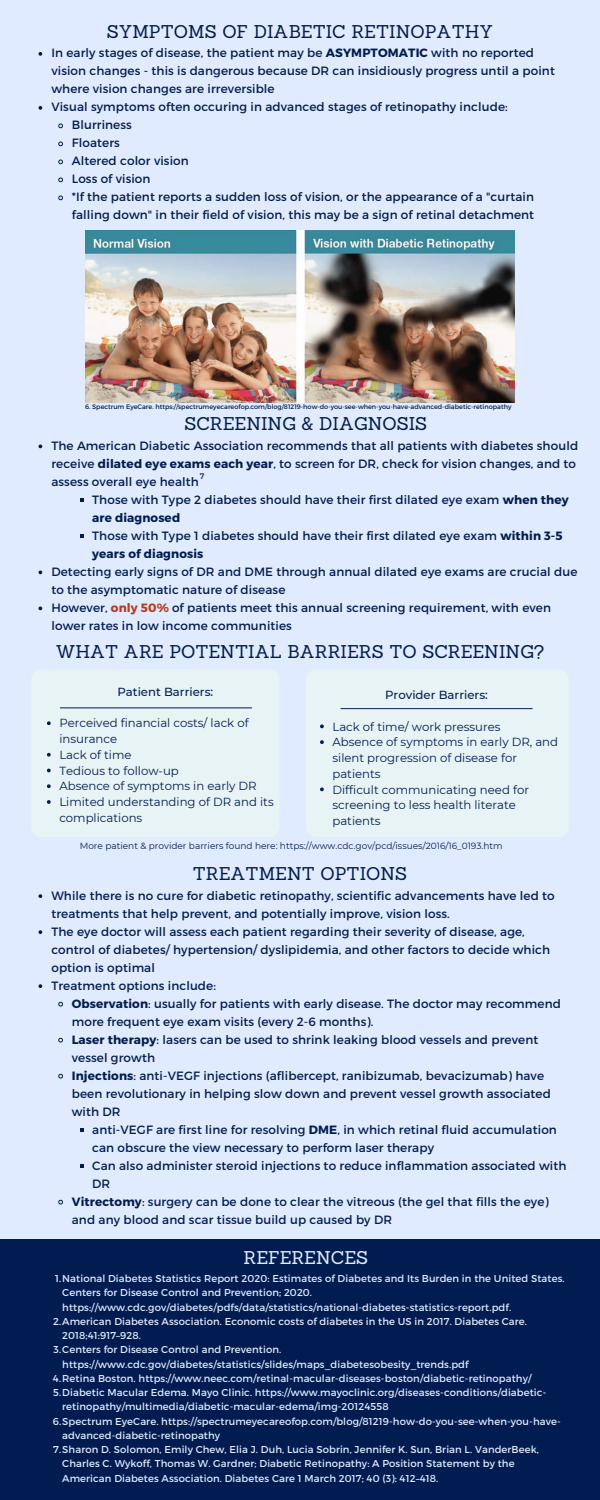
<style>
.page{position:relative;width:600px;height:1500px;background:#e1ebff}
.page>*{position:absolute;margin:0;border:0;box-sizing:border-box;transform-origin:0 0}
.t1{font:18px "Sanchez";color:#011c50}
.t2{font:18px "Sanchez";color:#e1ebff}
.t3{font:12px/18px "Montserrat";letter-spacing:.01em;color:#011c50}
.t4{font:11.7px/15.8px "Montserrat";color:#011c50}
.t5{font:500 11.7px "Montserrat";color:#011c50}
.t6{font:10px/14.2px "Montserrat";letter-spacing:.01em;color:#e1ebff}
.t7{font:9px "Montserrat";color:#011c50}
.t8{font:8px "Montserrat";color:#011c50}
.t9{font:6.5px "Montserrat";color:#011c50}
.s1{font-weight:700}
.s2{font-weight:700;color:#b93817}
</style>
<div class="page">
<svg style="left:39px;top:52px;width:3px;height:4px"></svg>
<svg style="left:39px;top:106px;width:3px;height:4px"></svg>
<svg style="left:58px;top:123px;width:5px;height:6px"></svg>
<svg style="left:58px;top:141px;width:5px;height:6px"></svg>
<svg style="left:58px;top:159px;width:5px;height:6px"></svg>
<svg style="left:58px;top:177px;width:5px;height:6px"></svg>
<svg style="left:58px;top:195px;width:5px;height:6px"></svg>
<svg style="left:80px;top:499px;width:4px;height:3px"></svg>
<svg style="left:80px;top:535px;width:4px;height:3px"></svg>
<div style="left:31px;top:669px;width:168px;height:168px;background:#e7f3f5;border-radius:10px"></div>
<div style="left:112px;top:669px;width:167px;height:168px;background:#e7f3f5;border-radius:10px"></div>
<div style="left:306px;top:669px;width:168px;height:168px;background:#e7f3f5;border-radius:10px"></div>
<div style="left:401px;top:669px;width:168px;height:168px;background:#e7f3f5;border-radius:10px"></div>
<svg style="left:47px;top:721px;width:4px;height:4px"></svg>
<svg style="left:47px;top:753px;width:4px;height:4px"></svg>
<svg style="left:47px;top:769px;width:4px;height:3px"></svg>
<svg style="left:47px;top:784px;width:4px;height:4px"></svg>
<svg style="left:47px;top:800px;width:4px;height:4px"></svg>
<svg style="left:320px;top:724px;width:4px;height:4px"></svg>
<svg style="left:320px;top:740px;width:4px;height:4px"></svg>
<svg style="left:320px;top:788px;width:4px;height:3px"></svg>
<svg style="left:39px;top:894px;width:3px;height:4px"></svg>
<svg style="left:39px;top:930px;width:3px;height:4px"></svg>
<svg style="left:39px;top:984px;width:3px;height:4px"></svg>
<svg style="left:58px;top:1001px;width:5px;height:6px"></svg>
<svg style="left:58px;top:1037px;width:5px;height:6px"></svg>
<svg style="left:58px;top:1073px;width:5px;height:6px"></svg>
<svg style="left:80px;top:1128px;width:4px;height:4px"></svg>
<svg style="left:80px;top:1164px;width:4px;height:4px"></svg>
<svg style="left:58px;top:1199px;width:5px;height:6px"></svg>
<div style="left:0;top:1239px;width:600px;height:261px;background:#011c50"></div>
<hr style="left:60px;top:708px;width:192px;height:1px;background:#011c50">
<hr style="left:341px;top:708px;width:191px;height:1px;background:#011c50">
<img style="left:85px;top:230px;width:430px;height:172px">
<p class="t1" style="left:107px;top:19px;width:388px">SYMPTOMS OF DIABETIC RETINOPATHY</p>
<p class="t3" style="left:51px;top:43px;width:505px">In early stages of disease, the patient may be <span class="s1">ASYMPTOMATIC</span> with no reported vision changes - this is dangerous because DR can insidiously progress until a point where vision changes are irreversible</p>
<p class="t3" style="left:51px;top:97px;width:458px">Visual symptoms often occuring in advanced stages of retinopathy include:</p>
<p class="t3" style="left:72px;top:115px;width:62px">Blurriness</p>
<p class="t3" style="left:72px;top:133px;width:50px">Floaters</p>
<p class="t3" style="left:72px;top:151px;width:119px">Altered color vision</p>
<p class="t3" style="left:72px;top:169px;width:80px">Loss of vision</p>
<p class="t3" style="left:72px;top:187px;width:464px">*If the patient reports a sudden loss of vision, or the appearance of a "curtain falling down" in their field of vision, this may be a sign of retinal detachment</p>
<p class="t9" style="left:85px;top:402px;width:428px">6. Spectrum EyeCare. https://spectrumeyecareofop.com/blog/81219-how-do-you-see-when-you-have-advanced-diabetic-retinopathy</p>
<p class="t1" style="left:184px;top:412px;width:244px">SCREENING &amp; DIAGNOSIS</p>
<p class="t3" style="left:51px;top:436px;width:528px">The American Diabetic Association recommends that all patients with diabetes should receive <span class="s1">dilated eye exams each year</span>, to screen for DR, check for vision changes, and to assess overall eye health</p>
<p class="t3" style="left:92px;top:490px;width:478px">Those with Type 2 diabetes should have their first dilated eye exam <span class="s1">when they are diagnosed</span></p>
<p class="t3" style="left:92px;top:526px;width:472px">Those with Type 1 diabetes should have their first dilated eye exam <span class="s1">within 3-5 years of diagnosis</span></p>
<p class="t3" style="left:51px;top:562px;width:528px">Detecting early signs of DR and DME through annual dilated eye exams are crucial due to the asymptomatic nature of disease</p>
<p class="t3" style="left:51px;top:598px;width:501px">However, <span class="s2">only 50%</span> of patients meet this annual screening requirement, with even lower rates in low income communities</p>
<p class="t1" style="left:56px;top:640px;width:490px">WHAT ARE POTENTIAL BARRIERS TO SCREENING?</p>
<p class="t8" style="left:200px;top:471px;width:6px">7</p>
<p class="t5" style="left:117px;top:685px;width:97px">Patient Barriers:</p>
<p class="t4" style="left:59px;top:715px;width:191px">Perceived financial costs/ lack of insurance</p>
<p class="t4" style="left:59px;top:747px;width:74px">Lack of time</p>
<p class="t4" style="left:59px;top:763px;width:121px">Tedious to follow-up</p>
<p class="t4" style="left:59px;top:778px;width:199px">Absence of symptoms in early DR</p>
<p class="t4" style="left:59px;top:794px;width:216px">Limited understanding of DR and its complications</p>
<p class="t5" style="left:385px;top:688px;width:104px">Provider Barriers:</p>
<p class="t4" style="left:332px;top:718px;width:170px">Lack of time/ work pressures</p>
<p class="t4" style="left:332px;top:734px;width:227px">Absence of symptoms in early DR, and silent progression of disease for patients</p>
<p class="t4" style="left:332px;top:781px;width:198px">Difficult communicating need for screening to less health literate patients</p>
<p class="t7" style="left:80px;top:840px;width:424px">More patient &amp; provider barriers found here: https://www.cdc.gov/pcd/issues/2016/16_0193.htm</p>
<p class="t1" style="left:193px;top:862px;width:216px">TREATMENT OPTIONS</p>
<p class="t3" style="left:51px;top:886px;width:505px">While there is no cure for diabetic retinopathy, scientific advancements have led to treatments that help prevent, and potentially improve, vision loss.</p>
<p class="t3" style="left:51px;top:922px;width:500px">The eye doctor will assess each patient regarding their severity of disease, age, control of diabetes/ hypertension/ dyslipidemia, and other factors to decide which option is optimal</p>
<p class="t3" style="left:51px;top:976px;width:166px">Treatment options include:</p>
<p class="t3" style="left:72px;top:994px;width:491px"><span class="s1">Observation</span>: usually for patients with early disease. The doctor may recommend more frequent eye exam visits (every 2-6 months).</p>
<p class="t3" style="left:72px;top:1030px;width:468px"><span class="s1">Laser therapy</span>: lasers can be used to shrink leaking blood vessels and prevent vessel growth</p>
<p class="t3" style="left:72px;top:1066px;width:481px"><span class="s1">Injections</span>: anti-VEGF injections (aflibercept, ranibizumab, bevacizumab) have been revolutionary in helping slow down and prevent vessel growth associated with DR</p>
<p class="t3" style="left:92px;top:1120px;width:466px">anti-VEGF are first line for resolving <span class="s1">DME</span>, in which retinal fluid accumulation can obscure the view necessary to perform laser therapy</p>
<p class="t3" style="left:92px;top:1156px;width:476px">Can also administer steroid injections to reduce inflammation associated with<br>DR</p>
<p class="t3" style="left:72px;top:1192px;width:478px"><span class="s1">Vitrectomy</span>: surgery can be done to clear the vitreous (the gel that fills the eye) and any blood and scar tissue build up caused by DR</p>
<p class="t2" style="left:244px;top:1246px;width:126px">REFERENCES</p>
<p class="t6" style="left:62px;top:1271px;width:504px;text-indent:-7px">1.National Diabetes Statistics Report 2020: Estimates of Diabetes and Its Burden in the United States.<br>Centers for Disease Control and Prevention; 2020. https://www.cdc.gov/diabetes/pdfs/data/statistics/national-diabetes-statistics-report.pdf.</p>
<p class="t6" style="left:62px;top:1314px;width:466px;text-indent:-9px">2.American Diabetes Association. Economic costs of diabetes in the US in 2017. Diabetes Care.<br>2018;41:917–928.</p>
<p class="t6" style="left:62px;top:1342px;width:408px;text-indent:-9px">3.Centers for Disease Control and Prevention. https://www.cdc.gov/diabetes/statistics/slides/maps_diabetesobesity_trends.pdf</p>
<p class="t6" style="left:53px;top:1371px;width:480px">4.Retina Boston. https://www.neec.com/retinal-macular-diseases-boston/diabetic-retinopathy/</p>
<p class="t6" style="left:62px;top:1385px;width:486px;text-indent:-9px">5.Diabetic Macular Edema. Mayo Clinic. https://www.mayoclinic.org/diseases-conditions/diabetic&shy;retinopathy/multimedia/diabetic-macular-edema/img-20124558</p>
<p class="t6" style="left:62px;top:1414px;width:500px;text-indent:-10px">6.Spectrum EyeCare. https://spectrumeyecareofop.com/blog/81219-how-do-you-see-when-you-have&shy;advanced-diabetic-retinopathy</p>
<p class="t6" style="left:62px;top:1442px;width:478px;text-indent:-9px">7.Sharon D. Solomon, Emily Chew, Elia J. Duh, Lucia Sobrin, Jennifer K. Sun, Brian L. VanderBeek,<br>Charles C. Wykoff, Thomas W. Gardner; Diabetic Retinopathy: A Position Statement by the<br>American Diabetes Association. Diabetes Care 1 March 2017; 40 (3): 412–418.</p>
</div>
